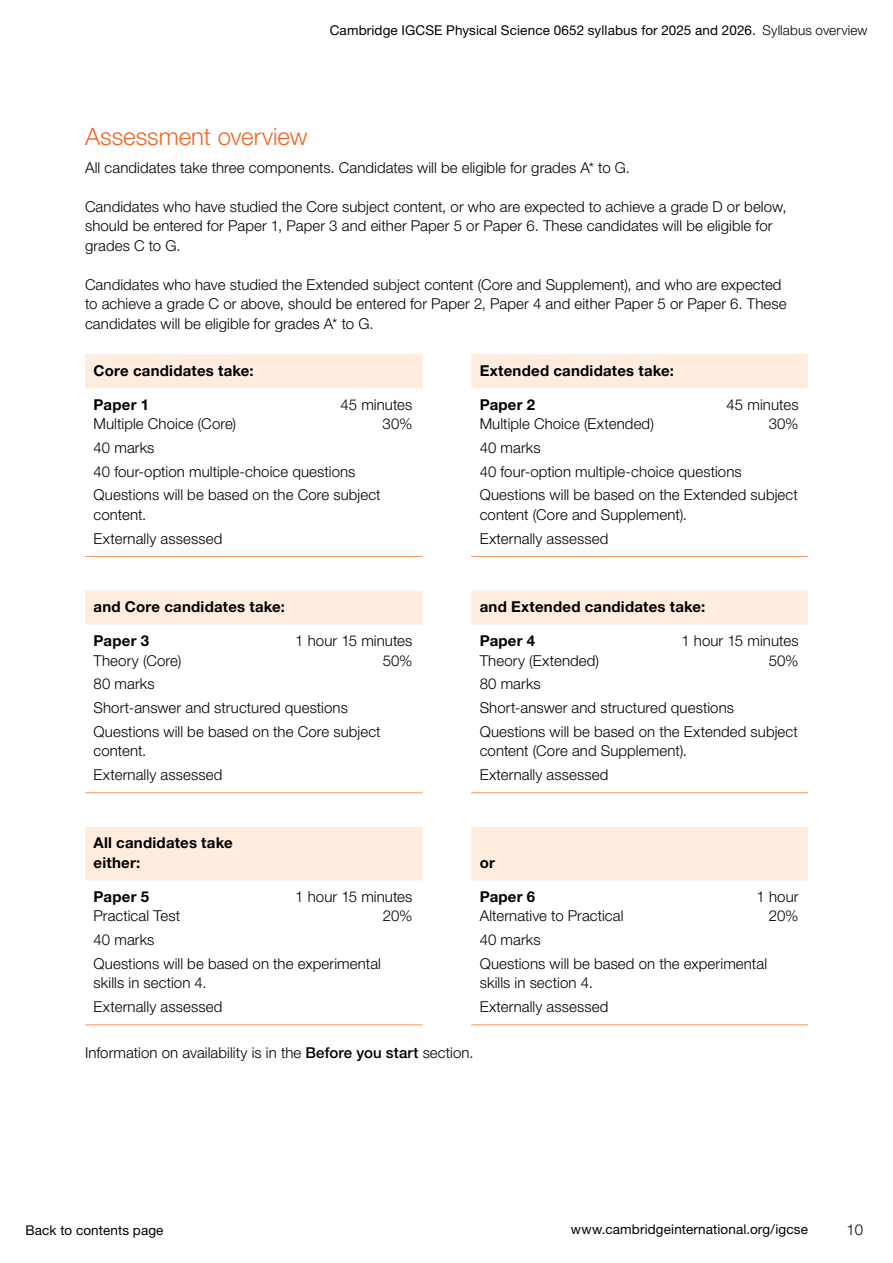
<style>
.page{position:relative;width:893px;height:1263px;background:#fff}
.page>*{position:absolute;margin:0;border:0;box-sizing:border-box;transform-origin:0 0}
.H2a_Main_Heading{font:300 24px "Helvetica Neue LTW1 G";color:#f26522}
.First_para_before_bu{font:300 15px/19.5px "Helvetica Neue LTW1 G";letter-spacing:.005em;color:#000}
.Body_text{font:300 15px/19.5px "Helvetica Neue LTW1 G";letter-spacing:.005em;color:#000}
.Table_header_row{font:700 15px/19.5px "Helvetica Neue LTW1 G";letter-spacing:.015em;color:#000}
.First_para_before_bu-2{font:700 15px "Helvetica Neue LTW1 G";letter-spacing:.015em;color:#000}
.t1{font:13.5px "Helvetica Neue LTW1 G";letter-spacing:.01em;color:#000}
.s1{font-weight:300}
.s2{font-weight:500}
</style>
<div class="page">
<svg style="left:85px;top:354px;width:723px;height:526px"></svg>
<hr style="left:85px;top:792px;width:338px;height:1px;background:#f7915a">
<hr style="left:85px;top:1024px;width:338px;height:1px;background:#f7915a">
<hr style="left:85px;top:556px;width:338px;height:1px;background:#f7915a">
<hr style="left:471px;top:556px;width:337px;height:1px;background:#f7915a">
<hr style="left:471px;top:792px;width:337px;height:1px;background:#f7915a">
<hr style="left:471px;top:1024px;width:337px;height:1px;background:#f7915a">
<p class="t1" style="left:330px;top:22px;width:539px">Cambridge IGCSE Physical Science 0652 syllabus for 2025 and 2026. <span class="s1">Syllabus overview</span></p>
<h2 class="H2a_Main_Heading" style="left:85px;top:121px;width:224px">Assessment overview</h2>
<p class="Body_text" style="left:85px;top:158px;width:547px">All candidates take three components. Candidates will be eligible for grades A* to G.</p>
<p class="Body_text" style="left:85px;top:197px;width:703px">Candidates who have studied the Core subject content, or who are expected to achieve a grade D or below, should be entered for Paper 1, Paper 3 and either Paper 5 or Paper 6. These candidates will be eligible for grades C to G.</p>
<p class="Body_text" style="left:85px;top:275px;width:703px">Candidates who have studied the Extended subject content (Core and Supplement), and who are expected to achieve a grade C or above, should be entered for Paper 2, Paper 4 and either Paper 5 or Paper 6. These candidates will be eligible for grades A* to G.</p>
<p class="Table_header_row" style="left:94px;top:360px;width:162px">Core candidates take:</p>
<p class="Table_header_row" style="left:480px;top:360px;width:196px">Extended candidates take:</p>
<p class="First_para_before_bu-2" style="left:94px;top:395px;width:57px">Paper 1</p>
<p class="First_para_before_bu" style="left:340px;top:394px;width:74px">45 minutes</p>
<p class="First_para_before_bu" style="left:94px;top:414px;width:144px">Multiple Choice (Core)</p>
<p class="First_para_before_bu" style="left:383px;top:414px;width:31px">30%</p>
<p class="First_para_before_bu" style="left:94px;top:438px;width:62px">40 marks</p>
<p class="First_para_before_bu" style="left:94px;top:461px;width:263px">40 four-option multiple-choice questions</p>
<p class="First_para_before_bu" style="left:94px;top:485px;width:289px">Questions will be based on the Core subject content.</p>
<p class="First_para_before_bu" style="left:94px;top:529px;width:130px">Externally assessed</p>
<p class="First_para_before_bu-2" style="left:480px;top:395px;width:57px">Paper 2</p>
<p class="First_para_before_bu" style="left:727px;top:394px;width:74px">45 minutes</p>
<p class="First_para_before_bu" style="left:480px;top:414px;width:176px">Multiple Choice (Extended)</p>
<p class="First_para_before_bu" style="left:769px;top:414px;width:31px">30%</p>
<p class="First_para_before_bu" style="left:480px;top:438px;width:62px">40 marks</p>
<p class="First_para_before_bu" style="left:480px;top:461px;width:263px">40 four-option multiple-choice questions</p>
<p class="First_para_before_bu" style="left:480px;top:485px;width:320px">Questions will be based on the Extended subject content (Core and Supplement).</p>
<p class="First_para_before_bu" style="left:480px;top:529px;width:130px">Externally assessed</p>
<p class="Table_header_row" style="left:94px;top:597px;width:193px">and Core candidates take:</p>
<p class="Table_header_row" style="left:480px;top:597px;width:227px">and Extended candidates take:</p>
<p class="First_para_before_bu-2" style="left:94px;top:631px;width:57px">Paper 3</p>
<p class="First_para_before_bu" style="left:295px;top:631px;width:119px">1 hour 15 minutes</p>
<p class="First_para_before_bu" style="left:94px;top:650px;width:89px">Theory (Core)</p>
<p class="First_para_before_bu" style="left:383px;top:650px;width:31px">50%</p>
<p class="First_para_before_bu" style="left:94px;top:674px;width:63px">80 marks</p>
<p class="First_para_before_bu" style="left:94px;top:698px;width:256px">Short-answer and structured questions</p>
<p class="First_para_before_bu" style="left:94px;top:722px;width:289px">Questions will be based on the Core subject content.</p>
<p class="First_para_before_bu" style="left:94px;top:765px;width:130px">Externally assessed</p>
<p class="First_para_before_bu-2" style="left:480px;top:631px;width:57px">Paper 4</p>
<p class="First_para_before_bu" style="left:681px;top:631px;width:119px">1 hour 15 minutes</p>
<p class="First_para_before_bu" style="left:480px;top:650px;width:121px">Theory (Extended)</p>
<p class="First_para_before_bu" style="left:769px;top:650px;width:31px">50%</p>
<p class="First_para_before_bu" style="left:480px;top:674px;width:63px">80 marks</p>
<p class="First_para_before_bu" style="left:480px;top:698px;width:256px">Short-answer and structured questions</p>
<p class="First_para_before_bu" style="left:480px;top:722px;width:320px">Questions will be based on the Extended subject content (Core and Supplement).</p>
<p class="First_para_before_bu" style="left:480px;top:765px;width:130px">Externally assessed</p>
<p class="Table_header_row" style="left:94px;top:833px;width:141px">All candidates take either:</p>
<p class="First_para_before_bu-2" style="left:94px;top:887px;width:57px">Paper 5</p>
<p class="First_para_before_bu" style="left:295px;top:887px;width:119px">1 hour 15 minutes</p>
<p class="First_para_before_bu" style="left:94px;top:906px;width:88px">Practical Test</p>
<p class="First_para_before_bu" style="left:383px;top:906px;width:31px">20%</p>
<p class="First_para_before_bu" style="left:94px;top:930px;width:62px">40 marks</p>
<p class="First_para_before_bu" style="left:94px;top:954px;width:289px">Questions will be based on the experimental skills in section 4.</p>
<p class="First_para_before_bu" style="left:94px;top:997px;width:130px">Externally assessed</p>
<p class="Table_header_row" style="left:480px;top:852px;width:17px">or</p>
<p class="First_para_before_bu-2" style="left:480px;top:887px;width:57px">Paper 6</p>
<p class="First_para_before_bu" style="left:757px;top:887px;width:43px">1 hour</p>
<p class="First_para_before_bu" style="left:480px;top:906px;width:145px">Alternative to Practical</p>
<p class="First_para_before_bu" style="left:769px;top:906px;width:31px">20%</p>
<p class="First_para_before_bu" style="left:480px;top:930px;width:62px">40 marks</p>
<p class="First_para_before_bu" style="left:480px;top:954px;width:289px">Questions will be based on the experimental skills in section 4.</p>
<p class="First_para_before_bu" style="left:480px;top:997px;width:130px">Externally assessed</p>
<p class="Body_text" style="left:85px;top:1043px;width:390px">Information on availability is in the <span class="s2">Before you start</span> section.</p>
<p class="t1" style="left:26px;top:1222px;width:140px">Back to contents page</p>
<p class="t1" style="left:571px;top:1221px;width:239px">www.cambridgeinternational.org/igcse</p>
<p class="Body_text" style="left:846px;top:1220px;width:18px">10</p>
</div>
